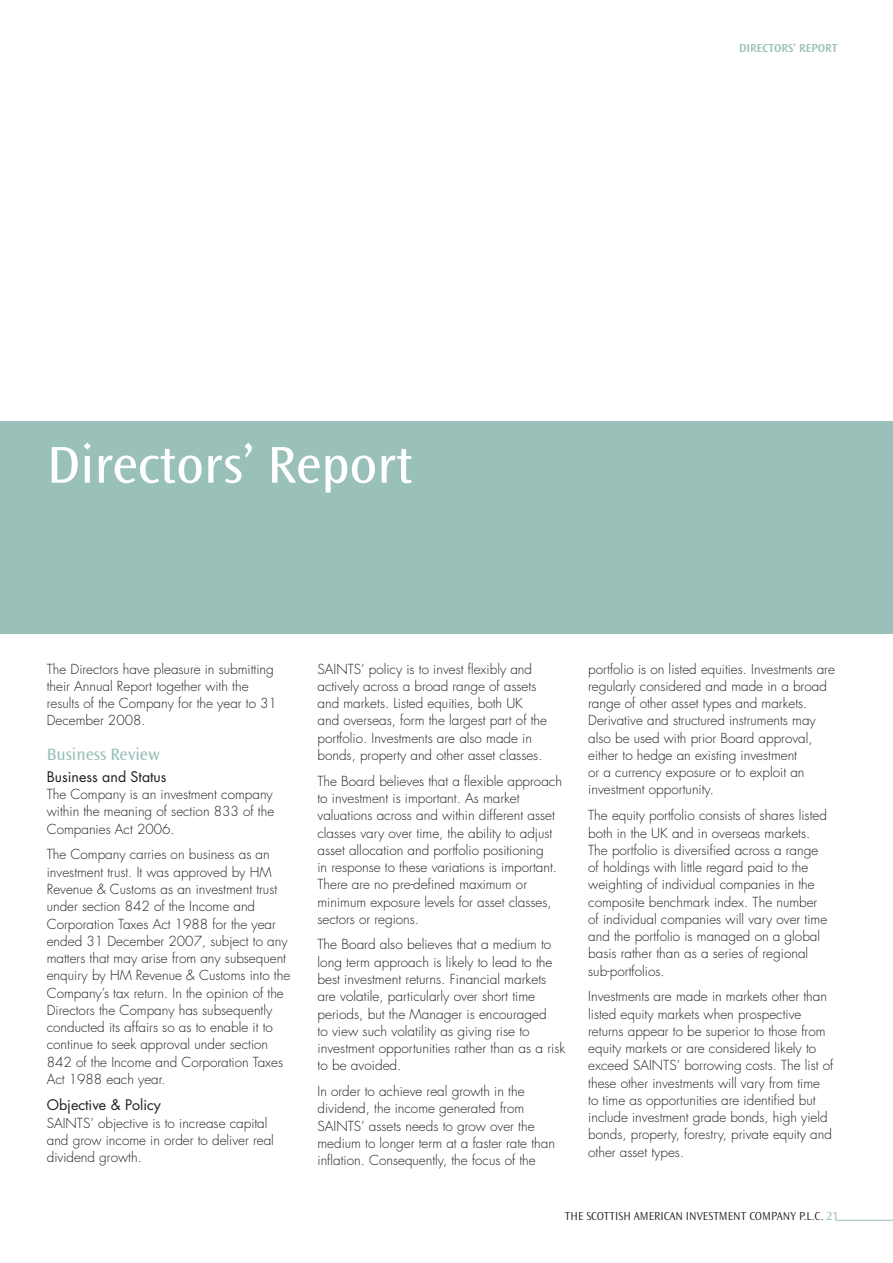
<style>
.page{position:relative;width:893px;height:1263px;background:#fff}
.page>*{position:absolute;margin:0;border:0;box-sizing:border-box;transform-origin:0 0}
.t1{font:54px "Ocean Sans";color:#fff}
.t2{font:17.25px "Ocean Sans";color:#99c1b9}
.t3{font:14.25px "Futura";color:#231f20}
.t4{font:300 13.5px/17.2px "Futura";color:#231f20}
.t5{font:300 12px "Ocean Sans";color:#231f20}
.t6{font:600 12px "Ocean Sans";color:#99c1b9}
.s1{font-weight:400;color:#99c1b9}
</style>
<div class="page">
<hr style="left:835px;top:1220px;width:58px;height:1px;background:#99c1b9">
<div style="left:0;top:421px;width:893px;height:213px;background:#99c1b9"></div>
<p class="t6" style="left:739px;top:41px;width:98px">DI RECTORS’ REPORT</p>
<h1 class="t1" style="left:47px;top:435px;width:368px">Directors’ Report</h1>
<p class="t4" style="left:47px;top:660px;width:232px">The Directors have pleasure in submitting their Annual Report together with the results of the Company for the year to 31<br>December 2008.</p>
<p class="t2" style="left:47px;top:744px;width:115px">Business Review</p>
<p class="t3" style="left:47px;top:768px;width:121px">Business and Status</p>
<p class="t4" style="left:47px;top:786px;width:229px;text-align:justify">The Company is an investment company within the meaning of section 833 of the Companies Act 2006.</p>
<p class="t4" style="left:47px;top:846px;width:245px">The Company carries on business as an investment trust. It was approved by HM Revenue &amp; Customs as an investment trust under section 842 of the Income and Corporation Taxes Act 1988 for the year ended 31 December 2007, subject to any matters that may arise from any subsequent enquiry by HM Revenue &amp; Customs into the Company’s tax return. In the opinion of the Directors the Company has subsequently conducted its affairs so as to enable it to continue to seek approval under section 842 of the Income and Corporation Taxes Act 1988 each year.</p>
<p class="t3" style="left:47px;top:1096px;width:116px">Objective &amp; Policy</p>
<p class="t4" style="left:47px;top:1114px;width:229px">SAINTS’ objective is to increase capital and grow income in order to deliver real dividend growth.</p>
<p class="t4" style="left:317px;top:660px;width:231px">SAINTS’ policy is to invest flexibly and actively across a broad range of assets and markets. Listed equities, both UK and overseas, form the largest part of the portfolio. Investments are also made in bonds, property and other asset classes.</p>
<p class="t4" style="left:317px;top:772px;width:246px">The Board believes that a flexible approach to investment is important. As market valuations across and within different asset classes vary over time, the ability to adjust asset allocation and portfolio positioning<br>in response to these variations is important.<br>There are no pre-defined maximum or minimum exposure levels for asset classes, sectors or regions.</p>
<p class="t4" style="left:317px;top:936px;width:249px">The Board also believes that a medium to long term approach is likely to lead to the best investment returns. Financial markets are volatile, particularly over short time periods, but the Manager is encouraged<br>to view such volatility as giving rise to investment opportunities rather than as a risk to be avoided.</p>
<p class="t4" style="left:317px;top:1083px;width:239px">In order to achieve real growth in the dividend, the income generated from SAINTS’ assets needs to grow over the medium to longer term at a faster rate than inflation. Consequently, the focus of the</p>
<p class="t4" style="left:588px;top:660px;width:248px">portfolio is on listed equities. Investments are regularly considered and made in a broad range of other asset types and markets.<br>Derivative and structured instruments may also be used with prior Board approval, either to hedge an existing investment<br>or a currency exposure or to exploit an investment opportunity.</p>
<p class="t4" style="left:588px;top:807px;width:240px">The equity portfolio consists of shares listed both in the UK and in overseas markets.<br>The portfolio is diversified across a range of holdings with little regard paid to the weighting of individual companies in the composite benchmark index. The number of individual companies will vary over time and the portfolio is managed on a global basis rather than as a series of regional sub-portfolios.</p>
<p class="t4" style="left:588px;top:988px;width:247px">Investments are made in markets other than listed equity markets when prospective returns appear to be superior to those from equity markets or are considered likely to exceed SAINTS’ borrowing costs. The list of these other investments will vary from time to time as opportunities are identified but include investment grade bonds, high yield bonds, property, forestry, private equity and other asset types.</p>
<p class="t5" style="left:565px;top:1210px;width:275px">THE SCOTTISH AMERICAN INVESTMENT COMPANY P.L.C. <span class="s1">21</span></p>
</div>
